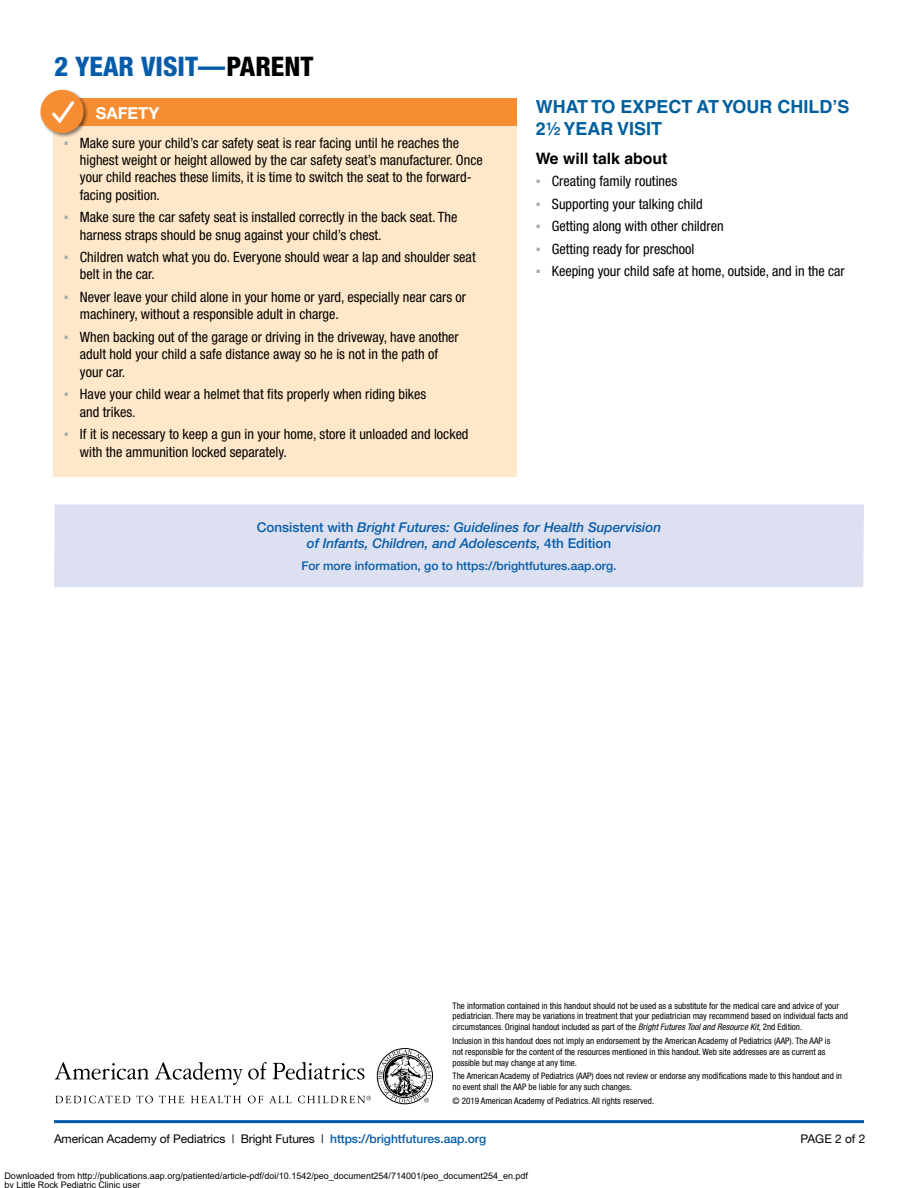
<style>
.page{position:relative;width:918px;height:1188px;background:#fff}
.page>*{position:absolute;margin:0;border:0;box-sizing:border-box;transform-origin:0 0}
.t1{font:800 condensed 27px "Helvetica Neue";color:#065ca9}
.t2{font:700 18px/21.6px "Helvetica LT Std";color:#005f9e}
.t3{font:700 16.5px "Helvetica Neue";color:#fff}
.t4{font:700 15.75px "Helvetica LT Std";color:#000}
.t5{font:condensed 14.25px/17.4px "Helvetica Neue";color:#000}
.t6{font:italic 500 13.5px/16.5px "Helvetica Neue";color:#065ca9;text-align:center}
.t7{font:12px "Helvetica Neue";letter-spacing:-.01em;color:#000}
.t8{font:500 12px "Helvetica Neue";color:#065ca9}
.t9{font:condensed 9px/10.8px "Helvetica Neue LT Pro";color:#000}
.t10{font:9px/9px "Arial";color:#000}
.s1{color:#000}
.s2{font-family:"Arial";font-stretch:normal;color:#a7a9ac}
.s3{font-family:"Helvetica Neue";font-weight:500}
.s4{font-style:normal}
.s5{font-family:"Helvetica Neue";font-style:italic}
.s6{font-weight:500;color:#065ca9}
</style>
<div class="page">
<svg style="left:55px;top:1062px;width:94px;height:18px"></svg>
<svg style="left:155px;top:1062px;width:209px;height:23px"></svg>
<svg style="left:55px;top:1095px;width:75px;height:8px"></svg>
<svg style="left:136px;top:1095px;width:17px;height:8px"></svg>
<svg style="left:159px;top:1095px;width:25px;height:8px"></svg>
<svg style="left:191px;top:1095px;width:50px;height:8px"></svg>
<svg style="left:248px;top:1096px;width:15px;height:7px"></svg>
<svg style="left:269px;top:1096px;width:23px;height:7px"></svg>
<svg style="left:378px;top:1049px;width:54px;height:54px"></svg>
<svg style="left:298px;top:1096px;width:73px;height:7px"></svg>
<hr style="left:54px;top:1120px;width:810px;height:3px;background:#005baa">
<div style="left:53px;top:98px;width:463px;height:379px;background:#ffe8c9"></div>
<div style="left:53px;top:99px;width:463px;height:27px;background:#f78d33"></div>
<div style="left:39px;top:89px;width:50px;height:50px;background:#000;opacity:.5"></div>
<div style="left:40px;top:90px;width:44px;height:43px;background:#f78d33;border-radius:50%"></div>
<svg style="left:52px;top:101px;width:23px;height:23px"></svg>
<div style="left:54px;top:504px;width:810px;height:83px;background:#dde0f0"></div>
<h1 class="t1" style="left:54px;top:50px;width:261px">2 YEAR VISIT—<span class="s1">PARENT</span></h1>
<p class="t3" style="left:96px;top:103px;width:65px">SAFETY</p>
<p class="t5" style="left:80px;top:134px;width:404px;text-indent:-16px"><span class="s2">▪</span> Make sure your child’s car safety seat is rear facing until he reaches the highest weight or height allowed by the car safety seat’s manufacturer. Once your child reaches these limits, it is time to switch the seat to the forward&shy;facing position.</p>
<p class="t5" style="left:80px;top:208px;width:379px;text-indent:-16px"><span class="s2">▪</span> Make sure the car safety seat is installed correctly in the back seat. The harness straps should be snug against your child’s chest.</p>
<p class="t5" style="left:80px;top:248px;width:397px;text-indent:-16px"><span class="s2">▪</span> Children watch what you do. Everyone should wear a lap and shoulder seat belt in the car.</p>
<p class="t5" style="left:80px;top:288px;width:388px;text-indent:-16px"><span class="s2">▪</span> Never leave your child alone in your home or yard, especially near cars or machinery, without a responsible adult in charge.</p>
<p class="t5" style="left:80px;top:328px;width:380px;text-indent:-16px"><span class="s2">▪</span> When backing out of the garage or driving in the driveway, have another adult hold your child a safe distance away so he is not in the path of your car.</p>
<p class="t5" style="left:80px;top:385px;width:348px;text-indent:-16px"><span class="s2">▪</span> Have your child wear a helmet that fits properly when riding bikes and trikes.</p>
<p class="t5" style="left:80px;top:425px;width:390px;text-indent:-16px"><span class="s2">▪</span> If it is necessary to keep a gun in your home, store it unloaded and locked with the ammunition locked separately.</p>
<p class="t2" style="left:536px;top:96px;width:315px">WHAT TO EXPECT AT YOUR CHILD’S<br>2<span class="s3">½</span> YEAR VISIT</p>
<p class="t4" style="left:536px;top:149px;width:133px">We will talk about</p>
<p class="t5" style="left:536px;top:172px;width:143px"><span class="s2">▪</span> Creating family routines</p>
<p class="t5" style="left:536px;top:195px;width:169px"><span class="s2">▪</span> Supporting your talking child</p>
<p class="t5" style="left:536px;top:217px;width:189px"><span class="s2">▪</span> Getting along with other children</p>
<p class="t5" style="left:536px;top:240px;width:160px"><span class="s2">▪</span> Getting ready for preschool</p>
<p class="t5" style="left:536px;top:263px;width:311px"><span class="s2">▪</span> Keeping your child safe at home, outside, and in the car</p>
<p class="t6" style="left:257px;top:519px;width:406px"><span class="s4">Consistent with</span> Bright Futures: Guidelines for Health Supervision of Infants, Children, and Adolescents, <span class="s4">4th Edition</span></p>
<p class="t8" style="left:301px;top:559px;width:317px">For more information, go to https://brightfutures.aap.org.</p>
<p class="t9" style="left:453px;top:1000px;width:397px">The information contained in this handout should not be used as a substitute for the medical care and advice of your pediatrician. There may be variations in treatment that your pediatrician may recommend based on individual facts and circumstances. Original handout included as part of the <span class="s5">Bright Futures Tool and Resource Kit</span>, 2nd Edition.</p>
<p class="t9" style="left:453px;top:1035px;width:379px">Inclusion in this handout does not imply an endorsement by the American Academy of Pediatrics (AAP). The AAP is not responsible for the content of the resources mentioned in this handout. Web site addresses are as current as possible but may change at any time.</p>
<p class="t9" style="left:453px;top:1071px;width:391px">The American Academy of Pediatrics (AAP) does not review or endorse any modifications made to this handout and in no event shall the AAP be liable for any such changes.</p>
<p class="t9" style="left:453px;top:1095px;width:203px">© 2019 American Academy of Pediatrics. All rights reserved.</p>
<p class="t7" style="left:54px;top:1132px;width:434px">American Academy of Pediatrics | Bright Futures | <span class="s6">https://brightfutures.aap.org</span></p>
<p class="t7" style="left:801px;top:1132px;width:66px">PAGE 2 of 2</p>
<p class="t10" style="left:4px;top:1172px;width:525px">Downloaded from http://publications.aap.org/patiented/article-pdf/doi/10.1542/peo_document254/714001/peo_document254_en.pdf by Little Rock Pediatric Clinic user</p>
</div>
